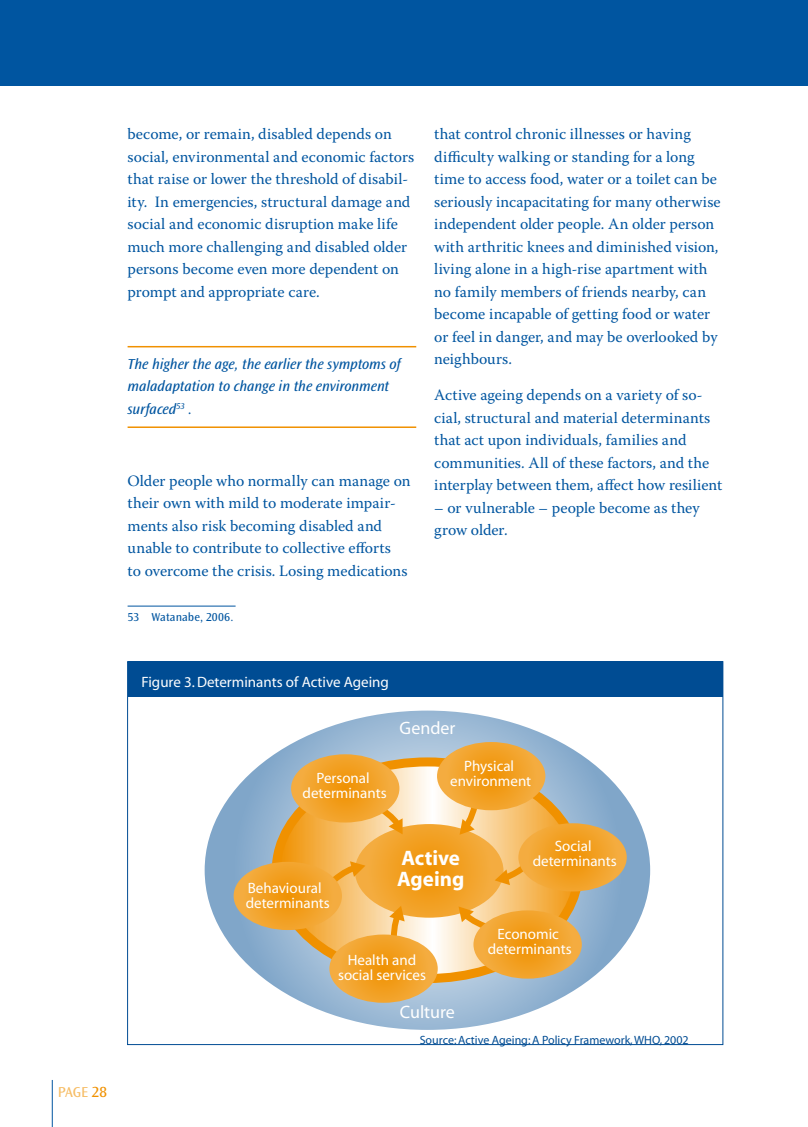
<style>
.page{position:relative;width:808px;height:1127px;background:#fff}
.page>*{position:absolute;margin:0;border:0;box-sizing:border-box;transform-origin:0 0}
.t1{font:700 21px/21px "Myriad";color:#fff}
.t2{font:18px "Myriad";color:#fff}
.t3{font:15.75px/22.5px "Warnock Pro";color:#0055a0}
.t4{font:15.3px "Ocean Sans Std";color:#f09100}
.t5{font:15px/15px "Myriad";color:#fff;text-align:center}
.t6{font:italic 15px/22.5px "Ocean Sans Std";letter-spacing:-.005em;color:#0055a0}
.t7{font:15px "Myriad";color:#fcfdfe}
.t8{font:15px "Ocean Sans Std";color:#f6bd66}
.t9{font:12px "Myriad";color:#004c93}
.t10{font:12px "Ocean Sans Std";letter-spacing:.01em;color:#0055a0}
</style>
<div class="page">
<hr style="left:52px;top:1080px;width:1px;height:47px;background:#0055a0">
<div style="left:0;top:0;width:808px;height:85px;background:#0055a0"></div>
<hr style="left:128px;top:346px;width:288px;height:1px;background:#f09100">
<hr style="left:128px;top:426px;width:288px;height:2px;background:#f09100">
<hr style="left:128px;top:606px;width:108px;height:1px;background:#0055a0">
<svg style="left:205px;top:710px;width:445px;height:320px"></svg>
<div style="left:128px;top:661px;width:595px;height:36px;background:#004c93"></div>
<svg style="left:234px;top:742px;width:393px;height:261px;background:#d9b475"></svg>
<p class="t3" style="left:128px;top:122px;width:288px">become, or remain, disabled depends on social, environmental and economic factors that raise or lower the threshold of disabil&shy;ity. In emergencies, structural damage and social and economic disruption make life much more challenging and disabled older persons become even more dependent on prompt and appropriate care.</p>
<p class="t6" style="left:128px;top:353px;width:275px">The higher the age, the earlier the symptoms of maladaptation to change in the environment surfaced<sup>53</sup> .</p>
<p class="t3" style="left:128px;top:469px;width:285px">Older people who normally can manage on their own with mild to moderate impair&shy;ments also risk becoming disabled and unable to contribute to collective efforts<br>to overcome the crisis. Losing medications</p>
<p class="t10" style="left:128px;top:610px;width:107px">53 Watanabe, 2006.</p>
<p class="t3" style="left:434px;top:122px;width:288px">that control chronic illnesses or having difficulty walking or standing for a long time to access food, water or a toilet can be seriously incapacitating for many otherwise independent older people. An older person with arthritic knees and diminished vision, living alone in a high-rise apartment with no family members of friends nearby, can become incapable of getting food or water or feel in danger, and may be overlooked by neighbours.</p>
<p class="t3" style="left:434px;top:384px;width:289px">Active ageing depends on a variety of so&shy;cial, structural and material determinants that act upon individuals, families and communities. All of these factors, and the interplay between them, affect how resilient</p>
<p class="t3" style="left:434px;top:496px;width:267px">– or vulnerable – people become as they grow older.</p>
<p class="t8" style="left:58px;top:1084px;width:9px">PAGE</p>
<p class="t4" style="left:92px;top:1084px;width:17px">28</p>
<p class="t7" style="left:142px;top:674px;width:249px">Figure 3. Determinants of Active Ageing</p>
<p class="t5" style="left:303px;top:771px;width:86px">Personal determinants</p>
<p class="t2" style="left:399px;top:719px;width:57px">Gender</p>
<p class="t5" style="left:450px;top:759px;width:82px">Physical environment</p>
<p class="t5" style="left:246px;top:881px;width:86px;text-align:left">Behavioural determinants</p>
<h1 class="t1" style="left:397px;top:848px;width:69px">Active<br>Ageing</h1>
<p class="t5" style="left:533px;top:839px;width:86px">Social determinants</p>
<p class="t5" style="left:338px;top:953px;width:89px">Health and social services</p>
<p class="t2" style="left:400px;top:1003px;width:57px">Culture</p>
<p class="t5" style="left:488px;top:927px;width:86px">Economic determinants</p>
<p class="t9" style="left:420px;top:1034px;width:271px">Source: Active Ageing: A Policy Framework, WHO, 2002</p>
</div>
